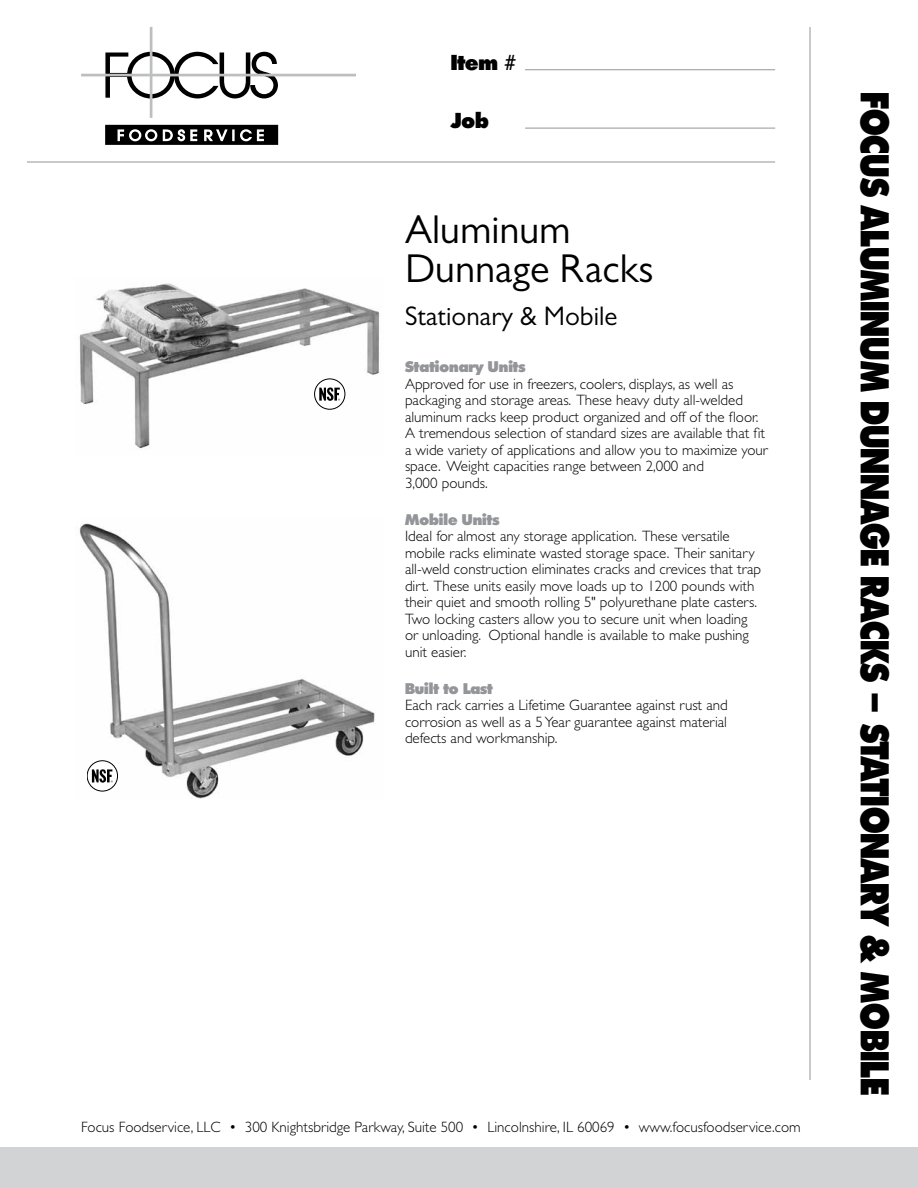
<style>
.page{position:relative;width:918px;height:1188px;background:#fff}
.page>*{position:absolute;margin:0;border:0;box-sizing:border-box;transform-origin:0 0}
.t1{font:40.5px/39px "Gill Sans";color:#000}
.t2{font:800 39px "Tempest";color:#000;scale:.83 1}
.t3{font:27px "Gill Sans";color:#000}
.t4{font:800 21px "Tempest";color:#000}
.t5{font:300 15px/16.5px "Gill Sans";color:#000}
.t6{font:800 15px "Tempest";color:#939598}
</style>
<div class="page">
<hr style="left:27px;top:162px;width:748px;height:1px;background:#939598">
<hr style="left:525px;top:69px;width:250px;height:1px;background:#939598">
<hr style="left:525px;top:128px;width:250px;height:1px;background:#939598">
<svg style="left:105px;top:52px;width:173px;height:46px"></svg>
<hr style="left:81px;top:74px;width:275px;height:2px;background:#bcbec0">
<div style="left:105px;top:125px;width:173px;height:20px;background:#000"></div>
<hr style="left:150px;top:27px;width:2px;height:91px;background:#bcbec0">
<svg style="left:117px;top:129px;width:147px;height:13px"></svg>
<hr style="left:810px;top:27px;width:1px;height:1053px;background:#939598">
<div style="left:0;top:1148px;width:918px;height:40px;background:#d1d3d4"></div>
<img style="left:79px;top:283px;width:301px;height:166px">
<img style="left:79px;top:523px;width:296px;height:276px">
<svg style="left:87px;top:761px;width:31px;height:30px"></svg>
<div style="left:87px;top:761px;width:31px;height:30px;border:1px solid #000;border-radius:50%"></div>
<svg style="left:92px;top:769px;width:21px;height:14px"></svg>
<svg style="left:315px;top:379px;width:30px;height:30px"></svg>
<div style="left:314px;top:379px;width:31px;height:30px;border:1px solid #000;border-radius:50%"></div>
<svg style="left:319px;top:388px;width:21px;height:13px"></svg>
<h3 class="t4" style="left:451px;top:52px;width:67px">Item #</h3>
<h3 class="t4" style="left:451px;top:110px;width:40px">Job</h3>
<h1 class="t1" style="left:405px;top:209px;width:250px">Aluminum<br>Dunnage Racks</h1>
<h3 class="t3" style="left:405px;top:300px;width:214px">Stationary &amp; Mobile</h3>
<p class="t6" style="left:405px;top:359px;width:122px">Stationary Units</p>
<p class="t5" style="left:405px;top:376px;width:364px">Approved for use in freezers, coolers, displays, as well as packaging and storage areas. These heavy duty all-welded aluminum racks keep product organized and off of the floor.<br>A tremendous selection of standard sizes are available that fit a wide variety of applications and allow you to maximize your space. Weight capacities range between 2,000 and<br>3,000 pounds.</p>
<p class="t6" style="left:405px;top:512px;width:96px">Mobile Units</p>
<p class="t5" style="left:405px;top:528px;width:358px">Ideal for almost any storage application. These versatile mobile racks eliminate wasted storage space. Their sanitary all-weld construction eliminates cracks and crevices that trap dirt. These units easily move loads up to 1200 pounds with their quiet and smooth rolling 5" polyurethane plate casters.<br>Two locking casters allow you to secure unit when loading or unloading. Optional handle is available to make pushing unit easier.</p>
<p class="t6" style="left:405px;top:681px;width:89px">Built to Last</p>
<p class="t5" style="left:405px;top:697px;width:324px;text-align:justify">Each rack carries a Lifetime Guarantee against rust and corrosion as well as a 5 Year guarantee against material defects and workmanship.</p>
<p class="t5" style="left:81px;top:1119px;width:721px">Focus Foodservice, LLC • 300 Knightsbridge Parkway, Suite 500 • Lincolnshire, IL 60069 • www.focusfoodservice.com</p>
<h2 class="t2" style="left:895px;top:92px;width:1210px;rotate:90deg">FOCUS ALUMINUM DUNNAGE RACKS – STATIONARY &amp; MOBILE</h2>
</div>
